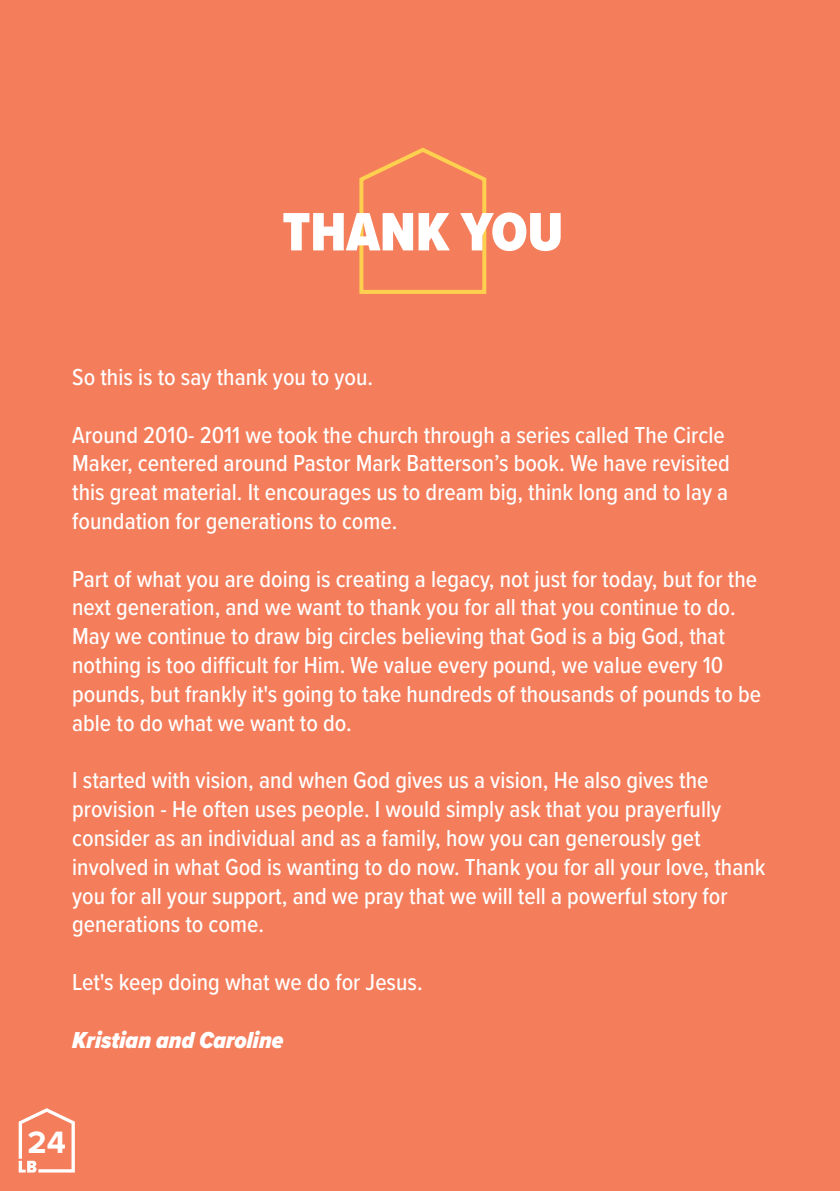
<style>
.page{position:relative;width:840px;height:1191px;background:#fff}
.page>*{position:absolute;margin:0;border:0;box-sizing:border-box;transform-origin:0 0}
.t1{font:900 56px "Proxima Nova Cond";color:#fff}
.t2{font:700 32px "Proxima Nova";color:#fff}
.t3{font:500 24px/28.8px "Proxima Nova Cond";color:#fff}
.t4{font:italic 900 24px "Proxima Nova Cond";color:#fff}
</style>
<div class="page">
<div style="left:0;top:0;width:839px;height:1191px;background:#f47d5b"></div>
<svg style="left:359px;top:147px;width:128px;height:147px"></svg>
<svg style="left:19px;top:1108px;width:56px;height:64px"></svg>
<p class="t1" style="left:282px;top:190px;width:282px">THANK YOU</p>
<p class="t3" style="left:72px;top:362px;width:302px">So this is to say thank you to you.</p>
<p class="t3" style="left:72px;top:419px;width:658px">Around 2010- 2011 we took the church through a series called The Circle Maker, centered around Pastor Mark Batterson’s book. We have revisited this great material. It encourages us to dream big, think long and to lay a foundation for generations to come.</p>
<p class="t3" style="left:72px;top:563px;width:690px">Part of what you are doing is creating a legacy, not just for today, but for the next generation, and we want to thank you for all that you continue to do.<br>May we continue to draw big circles believing that God is a big God, that nothing is too difficult for Him. We value every pound, we value every 10 pounds, but frankly it's going to take hundreds of thousands of pounds to be able to do what we want to do.</p>
<p class="t3" style="left:72px;top:765px;width:694px">I started with vision, and when God gives us a vision, He also gives the provision - He often uses people. I would simply ask that you prayerfully consider as an individual and as a family, how you can generously get involved in what God is wanting to do now. Thank you for all your love, thank you for all your support, and we pray that we will tell a powerful story for generations to come.</p>
<p class="t3" style="left:72px;top:966px;width:352px">Let's keep doing what we do for Jesus.</p>
<p class="t4" style="left:72px;top:1022px;width:213px">Kristian and Caroline</p>
<h2 class="t2" style="left:28px;top:1119px;width:40px">24</h2>
</div>
